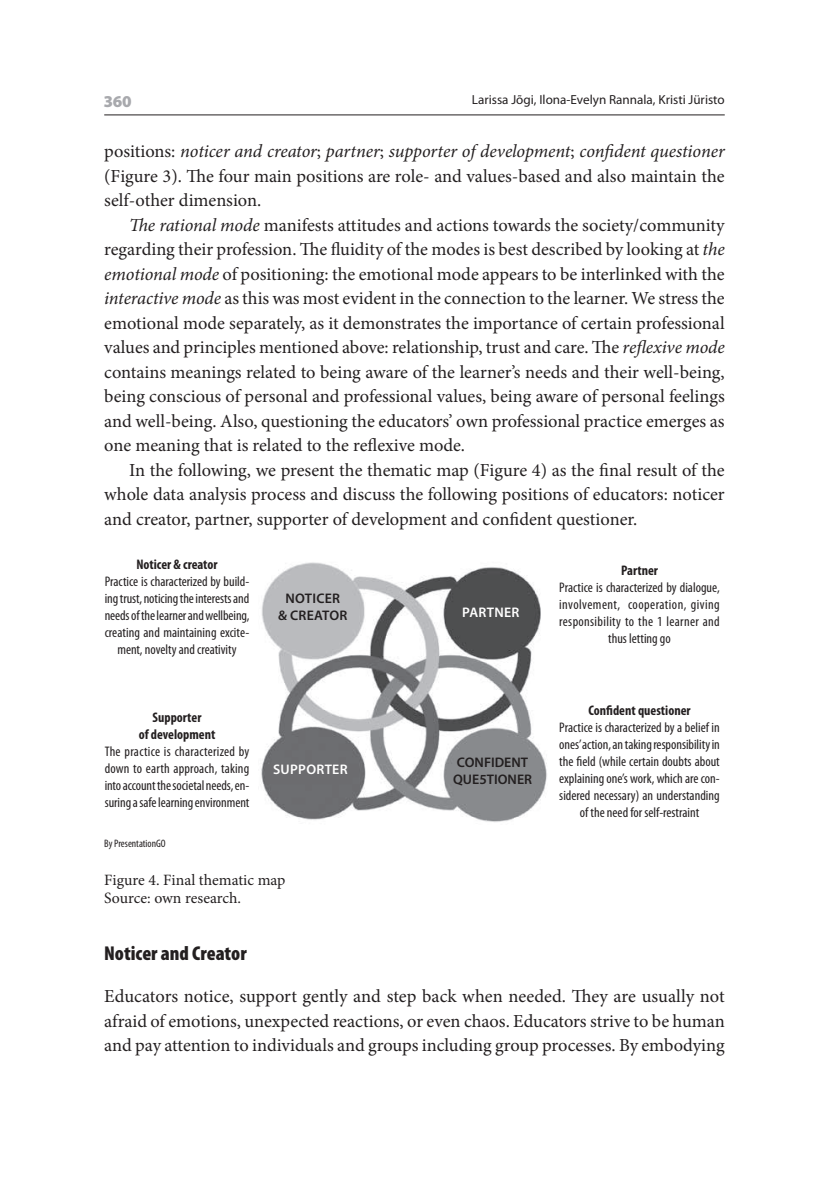
<style>
.page{position:relative;width:829px;height:1181px;background:#fff}
.page>*{position:absolute;margin:0;border:0;box-sizing:border-box;transform-origin:0 0}
.t1{font:900 condensed 20.12px "Myriad Pro";color:#231f20}
.t2{font:18.38px/24.5px "Minion Pro";letter-spacing:-.005em;color:#231f20;text-align:justify}
.t3{font:900 16.62px "Myriad Pro";color:#a8a9ad}
.t4{font:15.75px/17.5px "Minion Pro";color:#231f20}
.t5{font:condensed 14px/17px "Myriad Pro";color:#231f20;text-align:center}
.t6{font:condensed 14px/17px "Myriad Pro";letter-spacing:.025em;color:#231f20;text-align:center}
.t7{font:700 condensed 14px/17px "Myriad Pro";color:#231f20;text-align:center}
.t8{font:600 14px/17px "Myriad Pro";color:#231f20}
.t9{font:600 14px "Myriad Pro";letter-spacing:.02em;color:#fff}
.t10{font:600 14px/17px "Myriad Pro";letter-spacing:.02em;color:#231f20;text-align:center}
.t11{font:13.12px "Myriad Pro";color:#231f20}
.t12{font:condensed 10.85px "Myriad Pro";color:#231f20}
.s1{font-style:italic}
</style>
<div class="page">
<hr style="left:104px;top:115px;width:620px;height:1px;background:#231f20">
<img style="left:261px;top:562px;width:286px;height:260px">
<p class="t3" style="left:104px;top:90px;width:29px">360</p>
<p class="t11" style="left:472px;top:92px;width:254px">Larissa Jõgi, Ilona-Evelyn Rannala, Kristi Jüristo</p>
<p class="t2" style="left:104px;top:139px;width:622px">positions: <span class="s1">noticer and creator</span>; <span class="s1">partner</span>; <span class="s1">supporter of development</span>; <span class="s1">confident questioner </span>(Figure 3). The four main positions are role- and values-based and also maintain the self-other dimension.</p>
<p class="t2" style="left:104px;top:213px;width:622px;text-indent:25px"><span class="s1">The rational mode</span> manifests attitudes and actions towards the society/community regarding their profession. The fluidity of the modes is best described by looking at <span class="s1">the emotional mode</span> of positioning: the emotional mode appears to be interlinked with the <span class="s1">interactive mode</span> as this was most evident in the connection to the learner. We stress the emotional mode separately, as it demonstrates the importance of certain professional values and principles mentioned above: relationship, trust and care. The <span class="s1">reflexive mode </span>contains meanings related to being aware of the learner’s needs and their well-being, being conscious of personal and professional values, being aware of personal feelings and well-being. Also, questioning the educators’ own professional practice emerges as one meaning that is related to the reflexive mode.</p>
<p class="t2" style="left:104px;top:458px;width:622px;text-indent:25px">In the following, we present the thematic map (Figure 4) as the final result of the whole data analysis process and discuss the following positions of educators: noticer and creator, partner, supporter of development and confident questioner.</p>
<p class="t7" style="left:136px;top:556px;width:83px">Noticer &amp; creator</p>
<p class="t5" style="left:105px;top:573px;width:146px">Practice is characterized by build&shy;ing trust, noticing the interests and needs of the learner and wellbeing, creating and maintaining excite&shy;ment, novelty and creativity</p>
<p class="t7" style="left:139px;top:709px;width:78px">Supporter<br>of development</p>
<p class="t5" style="left:105px;top:743px;width:146px;text-align:justify">The practice is characterized by down to earth approach, taking into account the societal needs, en&shy;suring a safe learning environment</p>
<p class="t12" style="left:104px;top:836px;width:63px">By PresentationGO</p>
<p class="t10" style="left:278px;top:589px;width:71px">NOTICER<br>&amp; CREATOR</p>
<p class="t9" style="left:273px;top:760px;width:76px">SUPPORTER</p>
<p class="t4" style="left:104px;top:872px;width:183px">Figure 4. Final thematic map<br>Source: own research.</p>
<p class="t9" style="left:462px;top:603px;width:59px">PARTNER</p>
<p class="t8" style="left:453px;top:753px;width:80px">CONFIDENT<br>QUE5TIONER</p>
<p class="t7" style="left:621px;top:561px;width:38px">Partner</p>
<p class="t6" style="left:559px;top:578px;width:162px">Practice is characterized by dialogue, involvement, cooperation, giving responsibility to the 1 learner and thus letting go</p>
<p class="t7" style="left:588px;top:701px;width:104px">Confident questioner</p>
<p class="t5" style="left:559px;top:719px;width:162px">Practice is characterized by a belief in ones’action, an taking responsibility in the field (while certain doubts about explaining one’s work, which are con&shy;sidered necessary) an understanding of the need for self-restraint</p>
<p class="t1" style="left:104px;top:942px;width:144px">Noticer and Creator</p>
<p class="t2" style="left:104px;top:984px;width:622px">Educators notice, support gently and step back when needed. They are usually not afraid of emotions, unexpected reactions, or even chaos. Educators strive to be human and pay attention to individuals and groups including group processes. By embodying</p>
</div>
